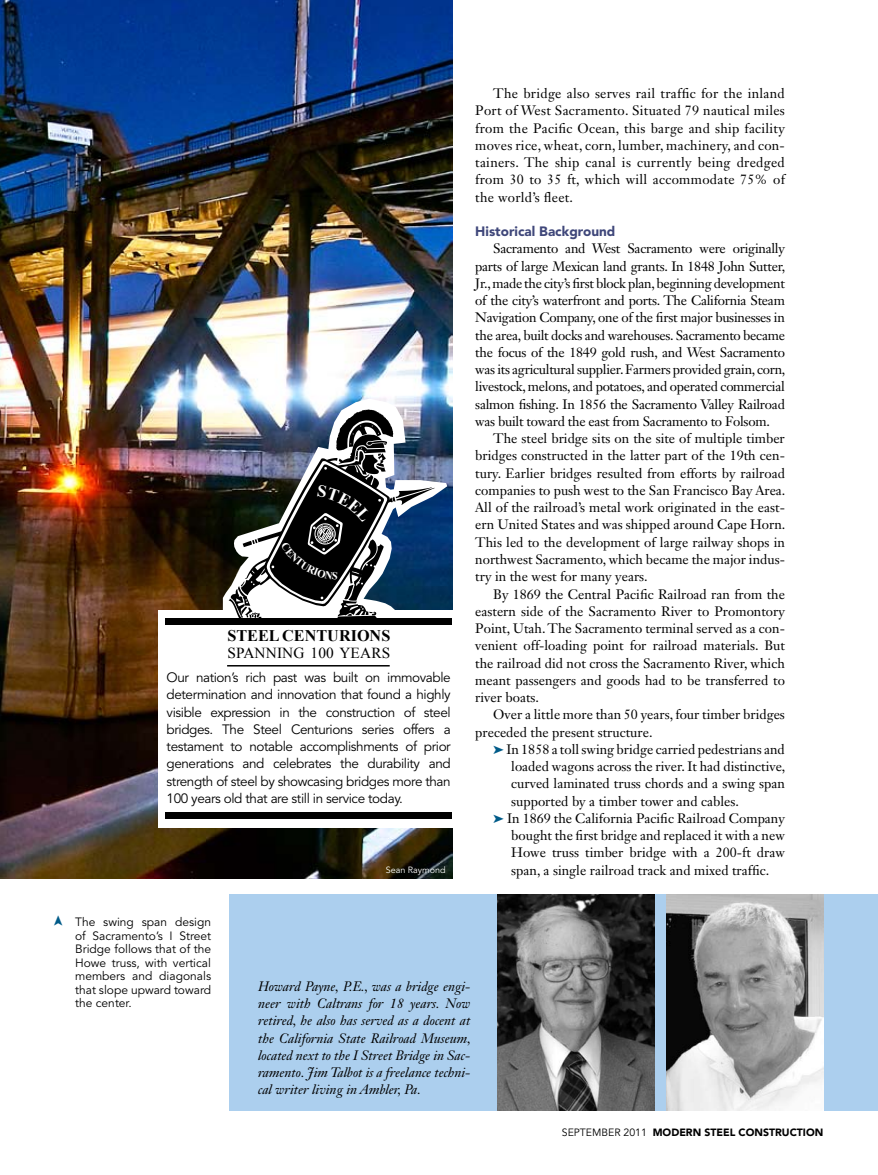
<style>
.page{position:relative;width:878px;height:1175px;background:#fff}
.page>*{position:absolute;margin:0;border:0;box-sizing:border-box;transform-origin:0 0}
.t1{font:700 16.2px "Times New Roman";color:#000}
.t2{font:15.3px "Times New Roman";letter-spacing:.01em;color:#000}
.t3{font:13.5px/17.2px "Janson Text LT Std";color:#000;text-align:justify}
.t4{font:13.5px/17.2px "Avenir LT Std";letter-spacing:-.03em;color:#000;text-align:justify}
.t5{font:italic 13.5px/17.2px "Janson Text LT Std";color:#000;text-align:justify}
.t6{font:900 13.5px "Avenir LT Std";color:#3f477a}
.t7{font:12px/13.5px "Avenir LT Std";color:#000;text-align:justify}
.t8{font:900 10.5px "Avenir LT Std";color:#000}
.t9{font:9px "Avenir LT Std";color:#fff}
.s1{color:#005b89}
.s2{font-weight:400}
</style>
<div class="page">
<img style="left:0;top:0;width:452px;height:878px">
<div style="left:229px;top:894px;width:649px;height:216px;background:#accfee"></div>
<img style="left:667px;top:894px;width:157px;height:216px">
<img style="left:497px;top:894px;width:157px;height:216px">
<div style="left:158px;top:610px;width:301px;height:217px;background:#fff"></div>
<img style="left:223px;top:398px;width:224px;height:227px">
<div style="left:165px;top:618px;width:287px;height:6px;background:#000"></div>
<div style="left:165px;top:812px;width:287px;height:6px;background:#000"></div>
<hr style="left:227px;top:665px;width:162px;height:1px;background:#000">
<img style="left:229px;top:409px;width:205px;height:209px">
<p class="t1" style="left:227px;top:625px;width:163px">STEEL CENTURIONS</p>
<p class="t2" style="left:227px;top:642px;width:163px">SPANNING 100 YEARS</p>
<p class="t4" style="left:166px;top:669px;width:286px">Our nation’s rich past was built on immovable determination and innovation that found a highly visible expression in the construction of steel bridges. The Steel Centurions series offers a testament to notable accomplishments of prior generations and celebrates the durability and strength of steel by showcasing bridges more than 100 years old that are still in service today.</p>
<p class="t9" style="left:385px;top:864px;width:62px">Sean Raymond</p>
<p class="t3" style="left:475px;top:85px;width:311px;text-indent:18px">The bridge also serves rail traffic for the inland Port of West Sacramento. Situated 79 nautical miles from the Pacific Ocean, this barge and ship facility moves rice, wheat, corn, lumber, machinery, and con&shy;tainers. The ship canal is currently being dredged from 30 to 35 ft, which will accommodate 75% of the world’s fleet.</p>
<p class="t6" style="left:475px;top:223px;width:142px">Historical Background</p>
<p class="t3" style="left:475px;top:240px;width:312px;text-indent:18px">Sacramento and West Sacramento were originally parts of large Mexican land grants. In 1848 John Sutter, Jr., made the city’s first block plan, beginning development of the city’s waterfront and ports. The California Steam Navigation Company, one of the first major businesses in the area, built docks and warehouses. Sacramento became the focus of the 1849 gold rush, and West Sacramento was its agricultural supplier. Farmers provided grain, corn, livestock, melons, and potatoes, and operated commercial salmon fishing. In 1856 the Sacramento Valley Railroad was built toward the east from Sacramento to Folsom.</p>
<p class="t3" style="left:475px;top:430px;width:312px;text-indent:18px">The steel bridge sits on the site of multiple timber bridges constructed in the latter part of the 19th cen&shy;tury. Earlier bridges resulted from efforts by railroad companies to push west to the San Francisco Bay Area.<br>All of the railroad’s metal work originated in the east&shy;ern United States and was shipped around Cape Horn.<br>This led to the development of large railway shops in northwest Sacramento, which became the major indus&shy;try in the west for many years.</p>
<p class="t3" style="left:475px;top:585px;width:311px;text-indent:18px">By 1869 the Central Pacific Railroad ran from the eastern side of the Sacramento River to Promontory Point, Utah. The Sacramento terminal served as a con&shy;venient off-loading point for railroad materials. But the railroad did not cross the Sacramento River, which meant passengers and goods had to be transferred to river boats.</p>
<p class="t3" style="left:475px;top:706px;width:311px;text-indent:18px">Over a little more than 50 years, four timber bridges preceded the present structure.</p>
<p class="t3" style="left:493px;top:740px;width:293px"><span class="s1">➤</span> In 1858 a toll swing bridge carried pedestrians and</p>
<p class="t3" style="left:511px;top:757px;width:276px">loaded wagons across the river. It had distinctive,</p>
<p class="t3" style="left:511px;top:775px;width:275px">curved laminated truss chords and a swing span</p>
<p class="t3" style="left:511px;top:792px;width:229px">supported by a timber tower and cables.</p>
<p class="t3" style="left:493px;top:809px;width:293px"><span class="s1">➤</span> In 1869 the California Pacific Railroad Company</p>
<p class="t3" style="left:511px;top:826px;width:275px">bought the first bridge and replaced it with a new</p>
<p class="t3" style="left:511px;top:844px;width:275px">Howe truss timber bridge with a 200-ft draw</p>
<p class="t3" style="left:511px;top:861px;width:259px">span, a single railroad track and mixed traffic.</p>
<p class="t7" style="left:75px;top:915px;width:137px">The swing span design of Sacramento’s I Street Bridge follows that of the H owe truss, with vertical members and diagonals that slope upward toward the center.</p>
<p class="t5" style="left:258px;top:977px;width:214px">Howard Payne, P.E., was a bridge engi&shy;neer with Caltrans for 18 years. Now retired, he also has served as a docent at the California State Railroad Museum, located next to the I Street Bridge in Sac&shy;ramento. Jim Talbot is a freelance techni&shy;cal writer living in Ambler, Pa.</p>
<p class="t8" style="left:562px;top:1125px;width:263px"><span class="s2">september 2011</span> MODERN STEEL CONSTRUCTION</p>
</div>
